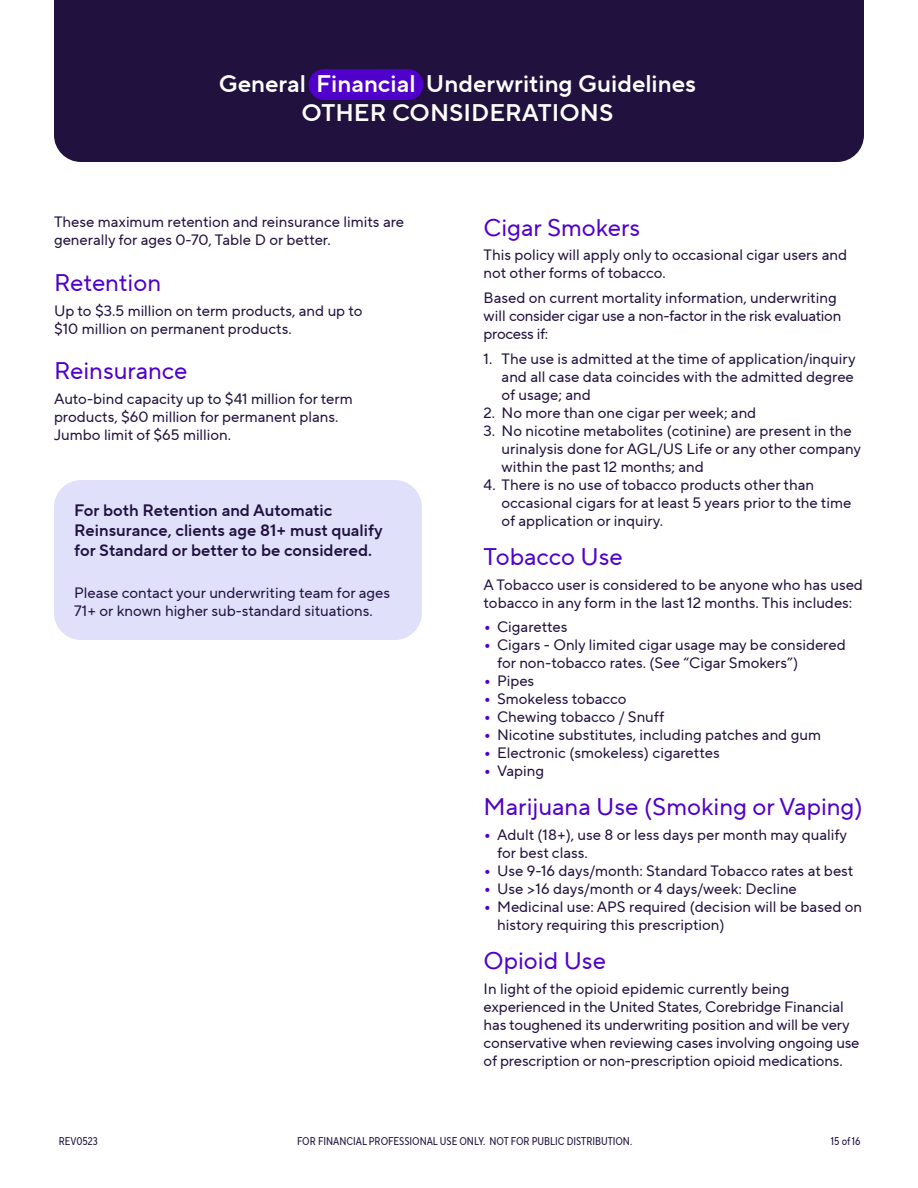
<style>
.page{position:relative;width:918px;height:1188px;background:#fff}
.page>*{position:absolute;margin:0;border:0;box-sizing:border-box;transform-origin:0 0}
.t1{font:24px "TT Norms Pro";color:#4f00ca}
.t2{font:24px "TT Norms Pro Dm Bd";color:#fff}
.t3{font:16.5px/19.8px "TT Norms Pro Dm Bd";color:#20113e}
.t4{font:15px/18px "TT Norms Pro";color:#20113e}
.t5{font:11.25px "TT Norms Pro Cond";color:#20113e}
.s1{font-weight:700;font-size:16.5px;color:#4f00ca}
</style>
<div class="page">
<div style="left:54px;top:480px;width:368px;height:160px;background:#e0e0fb;border-radius:27px"></div>
<div style="left:54px;top:0;width:810px;height:162px;background:#20113e"></div>
<div style="left:309px;top:69px;width:114px;height:31px;background:#4f00ca;border-radius:15px"></div>
<h1 class="t2" style="left:219px;top:66px;width:479px">General Financial Underwriting Guidelines</h1>
<h2 class="t2" style="left:302px;top:95px;width:313px">OTHER CONSIDERATIONS</h2>
<p class="t4" style="left:54px;top:213px;width:352px">These maximum retention and reinsurance limits are generally for ages 0-70, Table D or better.</p>
<h3 class="t1" style="left:54px;top:265px;width:109px">Retention</h3>
<p class="t4" style="left:54px;top:301px;width:310px">Up to $3.5 million on term products, and up to $10 million on permanent products.</p>
<h3 class="t1" style="left:54px;top:354px;width:135px">Reinsurance</h3>
<p class="t4" style="left:54px;top:390px;width:300px">Auto-bind capacity up to $41 million for term products, $60 million for permanent plans.<br>Jumbo limit of $65 million.</p>
<p class="t3" style="left:74px;top:500px;width:310px">For both Retention and Automatic<br>Reinsurance, clients age 81+ must qualify for Standard or better to be considered.</p>
<p class="t4" style="left:74px;top:584px;width:318px">Please contact your underwriting team for ages<br>71+ or known higher sub-standard situations.</p>
<h3 class="t1" style="left:484px;top:210px;width:158px">Cigar Smokers</h3>
<p class="t4" style="left:484px;top:246px;width:365px">This policy will apply only to occasional cigar users and not other forms of tobacco.</p>
<p class="t4" style="left:484px;top:289px;width:359px">Based on current mortality information, underwriting will consider cigar use a non-factor in the risk evaluation process if:</p>
<p class="t4" style="left:502px;top:349px;width:355px;text-align:justify;text-indent:-18px">1. The use is admitted at the time of application/inquiry and all case data coincides with the admitted degree of usage; and</p>
<p class="t4" style="left:484px;top:403px;width:274px">2. No more than one cigar per week; and</p>
<p class="t4" style="left:502px;top:421px;width:361px;text-indent:-18px">3. No nicotine metabolites (cotinine) are present in the urinalysis done for AGL/US Life or any other company within the past 12 months; and</p>
<p class="t4" style="left:502px;top:475px;width:351px;text-indent:-18px">4. There is no use of tobacco products other than occasional cigars for at least 5 years prior to the time of application or inquiry.</p>
<h3 class="t1" style="left:484px;top:539px;width:141px">Tobacco Use</h3>
<p class="t4" style="left:484px;top:575px;width:381px">A Tobacco user is considered to be anyone who has used tobacco in any form in the last 12 months. This includes:</p>
<p class="t4" style="left:484px;top:618px;width:85px"><span class="s1">•</span> Cigarettes</p>
<p class="t4" style="left:497px;top:636px;width:350px;text-indent:-14px"><span class="s1">•</span> Cigars - Only limited cigar usage may be considered for non-tobacco rates. (See “Cigar Smokers”)</p>
<p class="t4" style="left:484px;top:672px;width:52px"><span class="s1">•</span> Pipes</p>
<p class="t4" style="left:484px;top:690px;width:145px"><span class="s1">•</span> Smokeless tobacco</p>
<p class="t4" style="left:484px;top:708px;width:182px"><span class="s1">•</span> Chewing tobacco / Snuff</p>
<p class="t4" style="left:484px;top:726px;width:339px"><span class="s1">•</span> Nicotine substitutes, including patches and gum</p>
<p class="t4" style="left:484px;top:744px;width:238px"><span class="s1">•</span> Electronic (smokeless) cigarettes</p>
<p class="t4" style="left:484px;top:762px;width:62px"><span class="s1">•</span> Vaping</p>
<h3 class="t1" style="left:484px;top:790px;width:381px">Marijuana Use (Smoking or Vaping)</h3>
<p class="t4" style="left:497px;top:826px;width:351px;text-indent:-14px"><span class="s1">•</span> Adult (18+), use 8 or less days per month may qualify for best class.</p>
<p class="t4" style="left:484px;top:862px;width:371px"><span class="s1">•</span> Use 9-16 days/month: Standard Tobacco rates at best</p>
<p class="t4" style="left:484px;top:880px;width:315px"><span class="s1">•</span> Use &gt;16 days/month or 4 days/week: Decline</p>
<p class="t4" style="left:497px;top:898px;width:367px;text-indent:-14px"><span class="s1">•</span> Medicinal use: APS required (decision will be based on history requiring this prescription)</p>
<h3 class="t1" style="left:484px;top:943px;width:124px">Opioid Use</h3>
<p class="t4" style="left:484px;top:979px;width:377px">In light of the opioid epidemic currently being experienced in the United States, Corebridge Financial has toughened its underwriting position and will be very conservative when reviewing cases involving ongoing use of prescription or non-prescription opioid medications.</p>
<p class="t5" style="left:59px;top:1133px;width:41px">REV0523</p>
<p class="t5" style="left:297px;top:1133px;width:337px">FOR FINANCIAL PROFESSIONAL USE ONLY. NOT FOR PUBLIC DISTRIBUTION.</p>
<p class="t5" style="left:831px;top:1133px;width:31px">15 of 16</p>
</div>
